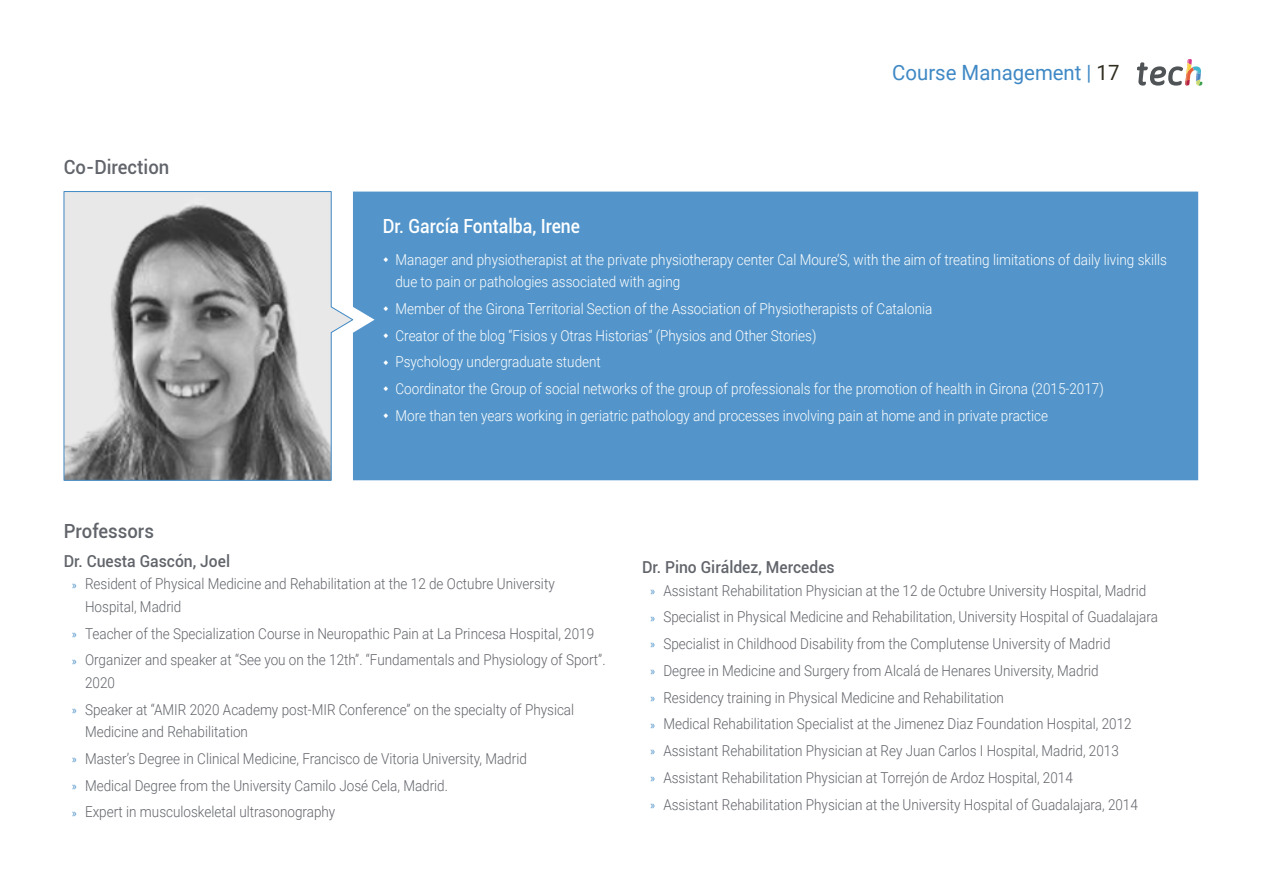
<style>
.page{position:relative;width:1263px;height:893px;background:#fff}
.page>*{position:absolute;margin:0;border:0;box-sizing:border-box;transform-origin:0 0}
.t1{font:21px "Roboto";color:#4089c5}
.t2{font:500 19.5px "Roboto";color:#fff;scale:.9 1}
.t3{font:500 19.5px "Roboto";color:#61646a;scale:.95 1}
.t4{font:500 16.5px "Roboto";color:#61646a;scale:.95 1}
.t5{font:300 15px/26.7px "Roboto";color:#61646a;scale:.9 1}
.t6{font:300 15px/26.7px "Roboto";color:#fff;scale:.9 1}
.s1{color:#312e20}
.s2{font-family:"Myriad Pro";font-weight:400;font-size:12px;color:#4089c5}
</style>
<div class="page">
<svg style="left:1137px;top:59px;width:65px;height:27px"></svg>
<div style="left:353px;top:192px;width:845px;height:288px;background:#5395ca"></div>
<svg style="left:64px;top:191px;width:289px;height:290px;background:#a9a9aa"></svg>
<svg style="left:384px;top:257px;width:4px;height:5px"></svg>
<svg style="left:384px;top:306px;width:4px;height:5px"></svg>
<svg style="left:384px;top:333px;width:4px;height:5px"></svg>
<svg style="left:384px;top:360px;width:4px;height:5px"></svg>
<svg style="left:384px;top:386px;width:4px;height:5px"></svg>
<svg style="left:384px;top:413px;width:4px;height:5px"></svg>
<h2 class="t3" style="left:64px;top:154px;width:113px">Co-Direction</h2>
<h1 class="t1" style="left:892px;top:57px;width:229px">Course Management | <span class="s1">17</span></h1>
<h2 class="t2" style="left:383px;top:212px;width:221px">Dr. García Fontalba, Irene</h2>
<p class="t6" style="left:395px;top:247px;width:859px;line-height:22.5px">Manager and physiotherapist at the private physiotherapy center Cal Moure’S, with the aim of treating limitations of daily living skills due to pain or pathologies associated with aging</p>
<p class="t6" style="left:395px;top:294px;width:788px">Member of the Girona Territorial Section of the Association of Physiotherapists of Catalonia<br>Creator of the blog “Fisios y Otras Historias” (Physios and Other Stories)<br>Psychology undergraduate student<br>Coordinator the Group of social networks of the group of professionals for the promotion of health in Girona (2015-2017)<br>More than ten years working in geriatric pathology and processes involving pain at home and in private practice</p>
<h2 class="t3" style="left:64px;top:517px;width:97px">Professors</h2>
<p class="t4" style="left:64px;top:549px;width:177px">Dr. Cuesta Gascón, Joel</p>
<p class="t5" style="left:85px;top:572px;width:523px;line-height:22.5px;text-indent:-13px"><span class="s2">»</span> Resident of Physical Medicine and Rehabilitation at the 12 de Octubre University<br>Hospital, Madrid</p>
<p class="t5" style="left:72px;top:619px;width:594px"><span class="s2">»</span> Teacher of the Specialization Course in Neuropathic Pain at La Princesa Hospital, 2019<br><span class="s2">»</span> Organizer and speaker at “See you on the 12th”. “Fundamentals and Physiology of Sport”.</p>
<p class="t5" style="left:72px;top:669px;width:559px;text-indent:13px">2020<br><span class="s2">»</span> Speaker at “AMIR 2020 Academy post-MIR Conference” on the specialty of Physical</p>
<p class="t5" style="left:72px;top:718px;width:506px;text-indent:13px">Medicine and Rehabilitation<br><span class="s2">»</span> Master’s Degree in Clinical Medicine, Francisco de Vitoria University, Madrid <span class="s2">»</span> Medical Degree from the University Camilo José Cela, Madrid.<br><span class="s2">»</span> Expert in musculoskeletal ultrasonography</p>
<p class="t4" style="left:642px;top:556px;width:204px">Dr. Pino Giráldez, Mercedes</p>
<p class="t5" style="left:651px;top:576px;width:565px"><span class="s2">»</span> Assistant Rehabilitation Physician at the 12 de Octubre University Hospital, Madrid<br><span class="s2">»</span> Specialist in Physical Medicine and Rehabilitation, University Hospital of Guadalajara <span class="s2">»</span> Specialist in Childhood Disability from the Complutense University of Madrid<br><span class="s2">»</span> Degree in Medicine and Surgery from Alcalá de Henares University, Madrid<br><span class="s2">»</span> Residency training in Physical Medicine and Rehabilitation<br><span class="s2">»</span> Medical Rehabilitation Specialist at the Jimenez Diaz Foundation Hospital, 2012<br><span class="s2">»</span> Assistant Rehabilitation Physician at Rey Juan Carlos I Hospital, Madrid, 2013<br><span class="s2">»</span> Assistant Rehabilitation Physician at Torrejón de Ardoz Hospital, 2014<br><span class="s2">»</span> Assistant Rehabilitation Physician at the University Hospital of Guadalajara, 2014</p>
</div>
